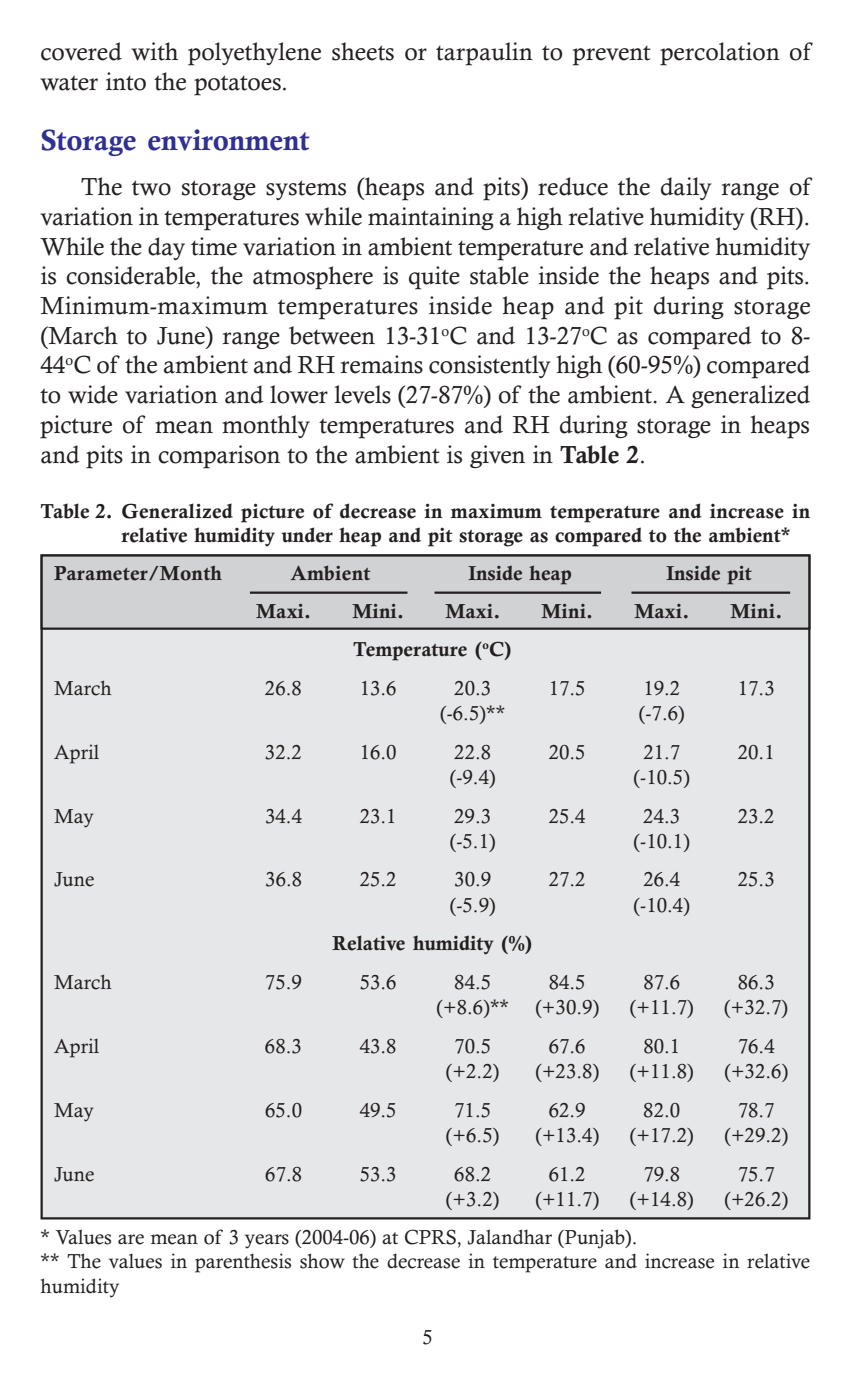
<style>
.page{position:relative;width:851px;height:1377px;background:#fff}
.page>*{position:absolute;margin:0;border:0;box-sizing:border-box;transform-origin:0 0}
.t1{font:29.25px "TTAE97 O00";letter-spacing:-.005em;color:#2e3092}
.t2{font:24.75px/29.7px "TTAE9 BO00";letter-spacing:-.005em;color:#231f20}
.t3{font:20.25px/24.3px "TTAE94 O00";color:#231f20}
.t4{font:20.25px/24.3px "TTAEA1 O00";letter-spacing:.01em;color:#231f20}
.s1{font-family:"TTAE9 EO00"}
</style>
<div class="page">
<div style="left:42px;top:556px;width:767px;height:662px;background:#e6e7e8"></div>
<div style="left:42px;top:556px;width:767px;height:73px;background:#d1d2d4"></div>
<div style="left:41px;top:554px;width:769px;height:76px;border:2px solid #231f20"></div>
<hr style="left:250px;top:592px;width:157px;height:2px;background:#231f20">
<hr style="left:434px;top:592px;width:167px;height:2px;background:#231f20">
<hr style="left:631px;top:592px;width:159px;height:2px;background:#231f20">
<p class="t2" style="left:40px;top:39px;width:771px">covered with polyethylene sheets or tarpaulin to prevent percolation of water into the potatoes.</p>
<p class="t1" style="left:40px;top:128px;width:270px">Storage environment</p>
<p class="t2" style="left:40px;top:174px;width:771px;text-align:justify;text-indent:41px">The two storage systems (heaps and pits) reduce the daily range of variation in temperatures while maintaining a high relative humidity (RH).<br>While the day time variation in ambient temperature and relative humidity is considerable, the atmosphere is quite stable inside the heaps and pits.<br>Minimum-maximum temperatures inside heap and pit during storage (March to June) range between 13-31<sup>o</sup>C and 13-27<sup>o</sup>C as compared to 8- 44<sup>o</sup>C of the ambient and RH remains consistently high (60-95%) compared to wide variation and lower levels (27-87%) of the ambient. A generalized picture of mean monthly temperatures and RH during storage in heaps and pits in comparison to the ambient is given in <span class="s1">Table 2</span>.</p>
<p class="t4" style="left:122px;top:500px;width:690px;text-indent:-81px">Table 2. Generalized picture of decrease in maximum temperature and increase in relative humidity under heap and pit storage as compared to the ambient*</p>
<p class="t4" style="left:54px;top:562px;width:169px">Parameter/Month</p>
<p class="t4" style="left:291px;top:562px;width:81px">Ambient</p>
<p class="t4" style="left:468px;top:562px;width:105px">Inside heap</p>
<p class="t4" style="left:666px;top:562px;width:87px">Inside pit</p>
<p class="t4" style="left:256px;top:600px;width:56px">Maxi.</p>
<p class="t4" style="left:352px;top:600px;width:53px">Mini.</p>
<p class="t4" style="left:445px;top:600px;width:56px">Maxi.</p>
<p class="t4" style="left:541px;top:600px;width:53px">Mini.</p>
<p class="t4" style="left:634px;top:600px;width:56px">Maxi.</p>
<p class="t4" style="left:730px;top:600px;width:53px">Mini.</p>
<p class="t4" style="left:353px;top:638px;width:159px">Temperature (<sup>o</sup>C)</p>
<p class="t3" style="left:54px;top:677px;width:59px">March</p>
<p class="t3" style="left:265px;top:677px;width:39px">26.8</p>
<p class="t3" style="left:360px;top:677px;width:38px">13.6</p>
<p class="t3" style="left:454px;top:677px;width:38px">20.3</p>
<p class="t3" style="left:549px;top:677px;width:38px">17.5</p>
<p class="t3" style="left:643px;top:677px;width:38px">19.2</p>
<p class="t3" style="left:737px;top:677px;width:38px">17.3</p>
<p class="t3" style="left:440px;top:702px;width:67px">(-6.5)**</p>
<p class="t3" style="left:639px;top:702px;width:47px">(-7.6)</p>
<p class="t3" style="left:54px;top:741px;width:47px">April</p>
<p class="t3" style="left:265px;top:741px;width:39px">32.2</p>
<p class="t3" style="left:360px;top:741px;width:38px">16.0</p>
<p class="t3" style="left:454px;top:741px;width:38px">22.8</p>
<p class="t3" style="left:549px;top:741px;width:38px">20.5</p>
<p class="t3" style="left:643px;top:741px;width:38px">21.7</p>
<p class="t3" style="left:737px;top:741px;width:38px">20.1</p>
<p class="t3" style="left:450px;top:766px;width:47px">(-9.4)</p>
<p class="t3" style="left:633px;top:766px;width:58px">(-10.5)</p>
<p class="t3" style="left:54px;top:805px;width:41px">May</p>
<p class="t3" style="left:265px;top:805px;width:38px">34.4</p>
<p class="t3" style="left:360px;top:805px;width:38px">23.1</p>
<p class="t3" style="left:454px;top:805px;width:38px">29.3</p>
<p class="t3" style="left:548px;top:805px;width:38px">25.4</p>
<p class="t3" style="left:643px;top:805px;width:38px">24.3</p>
<p class="t3" style="left:737px;top:805px;width:38px">23.2</p>
<p class="t3" style="left:450px;top:830px;width:47px">(-5.1)</p>
<p class="t3" style="left:633px;top:830px;width:58px">(-10.1)</p>
<p class="t3" style="left:54px;top:869px;width:42px">June</p>
<p class="t3" style="left:265px;top:869px;width:38px">36.8</p>
<p class="t3" style="left:360px;top:869px;width:38px">25.2</p>
<p class="t3" style="left:454px;top:869px;width:38px">30.9</p>
<p class="t3" style="left:549px;top:869px;width:38px">27.2</p>
<p class="t3" style="left:643px;top:869px;width:38px">26.4</p>
<p class="t3" style="left:737px;top:869px;width:38px">25.3</p>
<p class="t3" style="left:450px;top:894px;width:47px">(-5.9)</p>
<p class="t3" style="left:633px;top:894px;width:58px">(-10.4)</p>
<p class="t4" style="left:332px;top:933px;width:201px">Relative humidity (%)</p>
<p class="t3" style="left:54px;top:971px;width:59px">March</p>
<p class="t3" style="left:265px;top:971px;width:39px">75.9</p>
<p class="t3" style="left:360px;top:971px;width:38px">53.6</p>
<p class="t3" style="left:454px;top:971px;width:38px">84.5</p>
<p class="t3" style="left:549px;top:971px;width:38px">84.5</p>
<p class="t3" style="left:643px;top:971px;width:38px">87.6</p>
<p class="t3" style="left:737px;top:971px;width:38px">86.3</p>
<p class="t3" style="left:436px;top:997px;width:74px">(+8.6)**</p>
<p class="t3" style="left:535px;top:997px;width:65px">(+30.9)</p>
<p class="t3" style="left:629px;top:997px;width:65px">(+11.7)</p>
<p class="t3" style="left:724px;top:997px;width:65px">(+32.7)</p>
<p class="t3" style="left:54px;top:1035px;width:47px">April</p>
<p class="t3" style="left:265px;top:1035px;width:39px">68.3</p>
<p class="t3" style="left:360px;top:1035px;width:38px">43.8</p>
<p class="t3" style="left:454px;top:1035px;width:38px">70.5</p>
<p class="t3" style="left:549px;top:1035px;width:38px">67.6</p>
<p class="t3" style="left:643px;top:1035px;width:38px">80.1</p>
<p class="t3" style="left:737px;top:1035px;width:38px">76.4</p>
<p class="t3" style="left:446px;top:1061px;width:55px">(+2.2)</p>
<p class="t3" style="left:535px;top:1061px;width:65px">(+23.8)</p>
<p class="t3" style="left:630px;top:1061px;width:65px">(+11.8)</p>
<p class="t3" style="left:724px;top:1061px;width:65px">(+32.6)</p>
<p class="t3" style="left:54px;top:1099px;width:41px">May</p>
<p class="t3" style="left:265px;top:1099px;width:38px">65.0</p>
<p class="t3" style="left:360px;top:1099px;width:38px">49.5</p>
<p class="t3" style="left:454px;top:1099px;width:38px">71.5</p>
<p class="t3" style="left:548px;top:1099px;width:38px">62.9</p>
<p class="t3" style="left:643px;top:1099px;width:38px">82.0</p>
<p class="t3" style="left:737px;top:1099px;width:38px">78.7</p>
<p class="t3" style="left:446px;top:1124px;width:55px">(+6.5)</p>
<p class="t3" style="left:535px;top:1124px;width:65px">(+13.4)</p>
<p class="t3" style="left:630px;top:1124px;width:65px">(+17.2)</p>
<p class="t3" style="left:724px;top:1124px;width:65px">(+29.2)</p>
<p class="t3" style="left:54px;top:1163px;width:42px">June</p>
<p class="t3" style="left:265px;top:1163px;width:38px">67.8</p>
<p class="t3" style="left:360px;top:1163px;width:38px">53.3</p>
<p class="t3" style="left:454px;top:1163px;width:38px">68.2</p>
<p class="t3" style="left:549px;top:1163px;width:38px">61.2</p>
<p class="t3" style="left:643px;top:1163px;width:38px">79.8</p>
<p class="t3" style="left:737px;top:1163px;width:38px">75.7</p>
<p class="t3" style="left:446px;top:1188px;width:55px">(+3.2)</p>
<p class="t3" style="left:535px;top:1188px;width:65px">(+11.7)</p>
<p class="t3" style="left:630px;top:1188px;width:65px">(+14.8)</p>
<p class="t3" style="left:724px;top:1188px;width:65px">(+26.2)</p>
<p class="t3" style="left:40px;top:1227px;width:771px">* Values are mean of 3 years (2004-06) at CPRS, Jalandhar (Punjab).<br>** The values in parenthesis show the decrease in temperature and increase in relative humidity</p>
<p class="t3" style="left:422px;top:1326px;width:12px">5</p>
</div>
